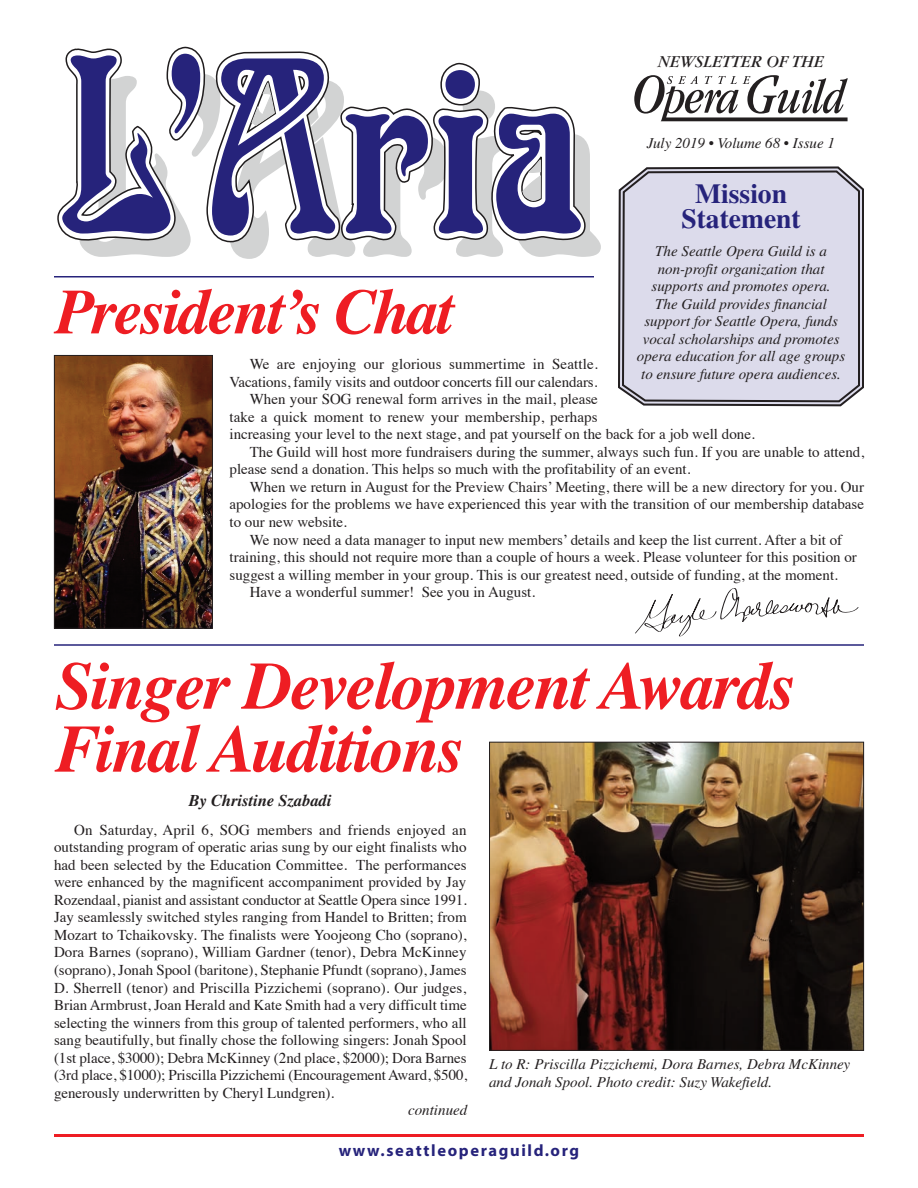
<style>
.page{position:relative;width:918px;height:1188px;background:#fff}
.page>*{position:absolute;margin:0;border:0;box-sizing:border-box;transform-origin:0 0}
.t1{font:italic 700 67.5px/63px "Times";letter-spacing:-.025em;color:#ee1d23}
.t2{font:italic 700 63.9px "Times";letter-spacing:-.035em;color:#ee1d23}
.t3{font:700 27.6px/24.9px "Times";color:#26237b;text-align:center}
.t4{font:italic 17.4px "Garamond";color:#231f20}
.t5{font:700 16.5px "Myriad";letter-spacing:.1em;color:#26237b}
.t6{font:italic 700 16.5px "Times";color:#231f20}
.t7{font:15px/17.5px "Times";color:#231f20;text-align:justify}
.t8{font:italic 15px/17.5px "Times";color:#231f20;text-align:center}
</style>
<div class="page">
<svg style="left:618px;top:166px;width:246px;height:241px"></svg>
<div style="left:621px;top:170px;width:240px;height:233px;background:#dcdbeb"></div>
<hr style="left:54px;top:1134px;width:810px;height:3px;background:#ee1d23">
<svg style="left:57px;top:46px;width:544px;height:213px"></svg>
<svg style="left:634px;top:75px;width:214px;height:46px"></svg>
<hr style="left:54px;top:276px;width:540px;height:2px;background:#26237b">
<hr style="left:54px;top:644px;width:810px;height:2px;background:#26237b">
<svg style="left:635px;top:588px;width:224px;height:49px"></svg>
<img style="left:491px;top:744px;width:371px;height:305px">
<div style="left:489px;top:742px;width:375px;height:309px;border:1px solid #231f20"></div>
<img style="left:56px;top:357px;width:155px;height:270px">
<div style="left:54px;top:355px;width:159px;height:274px;border:1px solid #231f20"></div>
<p class="t4" style="left:658px;top:56px;width:168px">NEWSLETTER OF THE</p>
<p class="t8" style="left:647px;top:136px;width:190px">July 2019 • Volume 68 • Issue 1</p>
<h3 class="t3" style="left:682px;top:184px;width:121px">Mission<br>Statement</h3>
<p class="t8" style="left:637px;top:244px;width:210px">The Seattle Opera Guild is a non-profit organization that supports and promotes opera.<br>The Guild provides financial support for Seattle Opera, funds vocal scholarships and promotes opera education for all age groups to ensure future opera audiences.</p>
<h2 class="t2" style="left:56px;top:289px;width:401px">President’s Chat</h2>
<p class="t7" style="left:250px;top:356px;width:350px">We are enjoying our glorious summertime in Seattle.</p>
<p class="t7" style="left:230px;top:374px;width:369px">Vacations, family visits and outdoor concerts fill our calendars.</p>
<p class="t7" style="left:250px;top:392px;width:350px">When your SOG renewal form arrives in the mail, please</p>
<p class="t7" style="left:230px;top:409px;width:370px">take a quick moment to renew your membership, perhaps</p>
<p class="t7" style="left:230px;top:427px;width:527px">increasing your level to the next stage, and pat yourself on the back for a job well done.</p>
<p class="t7" style="left:250px;top:444px;width:616px">The Guild will host more fundraisers during the summer, always such fun. If you are unable to attend,</p>
<p class="t7" style="left:230px;top:462px;width:462px">please send a donation. This helps so much with the profitability of an event.</p>
<p class="t7" style="left:250px;top:479px;width:616px">When we return in August for the Preview Chairs’ Meeting, there will be a new directory for you. Our</p>
<p class="t7" style="left:230px;top:497px;width:636px">apologies for the problems we have experienced this year with the transition of our membership database</p>
<p class="t7" style="left:230px;top:514px;width:119px">to our new website.</p>
<p class="t7" style="left:250px;top:532px;width:594px">We now need a data manager to input new members’ details and keep the list current. After a bit of</p>
<p class="t7" style="left:230px;top:550px;width:629px">training, this should not require more than a couple of hours a week. Please volunteer for this position or</p>
<p class="t7" style="left:230px;top:567px;width:610px">suggest a willing member in your group. This is our greatest need, outside of funding, at the moment.</p>
<p class="t7" style="left:250px;top:585px;width:287px">Have a wonderful summer! See you in August.</p>
<h1 class="t1" style="left:56px;top:661px;width:743px">Singer Development Awards<br>Final Auditions</h1>
<p class="t6" style="left:189px;top:795px;width:144px">By Christine Szabadi</p>
<p class="t7" style="left:54px;top:822px;width:415px;text-indent:20px">On Saturday, April 6, SOG members and friends enjoyed an outstanding program of operatic arias sung by our eight finalists who had been selected by the Education Committee. The performances were enhanced by the magnificent accompaniment provided by Jay Rozendaal, pianist and assistant conductor at Seattle Opera since 1991.<br>Jay seamlessly switched styles ranging from Handel to Britten; from Mozart to Tchaikovsky. The finalists were Yoojeong Cho (soprano), Dora Barnes (soprano), William Gardner (tenor), Debra McKinney (soprano), Jonah Spool (baritone), Stephanie Pfundt (soprano), James D. Sherrell (tenor) and Priscilla Pizzichemi (soprano). Our judges, Brian Armbrust, Joan Herald and Kate Smith had a very difficult time selecting the winners from this group of talented performers, who all sang beautifully, but finally chose the following singers: Jonah Spool (1st place, $3000); Debra McKinney (2nd place, $2000); Dora Barnes (3rd place, $1000); Priscilla Pizzichemi (Encouragement Award, $500, generously underwritten by Cheryl Lundgren).</p>
<p class="t8" style="left:408px;top:1103px;width:61px">continued</p>
<p class="t8" style="left:489px;top:1057px;width:363px;line-height:18px;text-align:left">L to R: Priscilla Pizzichemi, Dora Barnes, Debra McKinney and Jonah Spool. Photo credit: Suzy Wakefield.</p>
<p class="t5" style="left:339px;top:1144px;width:242px">www.seattleoperaguild.org</p>
</div>
